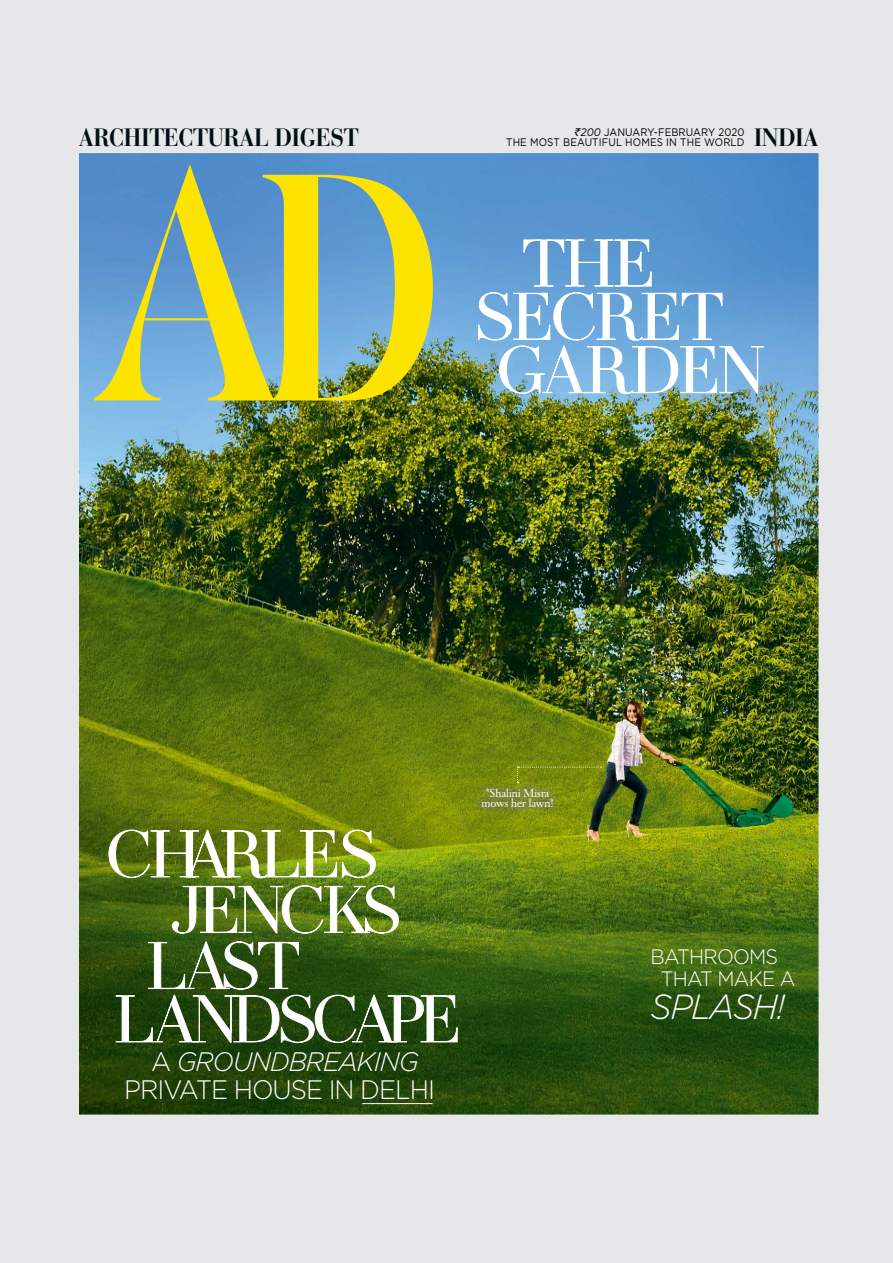
<style>
.page{position:relative;width:893px;height:1263px;background:#e6e7e9}
.page>*{position:absolute;margin:0;border:0;box-sizing:border-box;transform-origin:0 0}
.t1{font:65.85px/53.2px "MADESAONARA";letter-spacing:-.01em;color:#fff}
.t2{font:65.85px "MADESAONARA2";letter-spacing:.065em;color:#fff}
.t3{font:italic 300 34.95px "Gotham";letter-spacing:-.04em;color:#fff;scale:.95 1}
.t4{font:300 26.7px/28.7px "Gotham";letter-spacing:-.04em;color:#fff;text-align:center;scale:.95 1}
.t5{font:700 24.9px "Bauer Bodoni Std";letter-spacing:-.015em;color:#001016;scale:.9 1}
.t6{font:300 20.85px/22.5px "Gotham";letter-spacing:-.04em;color:#fff;scale:.95 1}
.t7{font:12.6px/9.8px "Garamond FB Text";letter-spacing:-.02em;color:#fff;text-align:center}
.t8{font:10.95px/10.1px "Gotham";letter-spacing:.015em;color:#000;text-align:right;scale:.9 1}
.s1{font-family:"Rupee Foradian";font-style:italic;font-size:10.65px}
.s2{font-style:italic}
</style>
<div class="page">
<img style="left:79px;top:153px;width:739px;height:961px">
<img style="left:473px;top:780px;width:88px;height:35px">
<svg style="left:94px;top:164px;width:339px;height:236px;background:#93b089"></svg>
<svg style="left:517px;top:767px;width:85px;height:16px"></svg>
<hr style="left:362px;top:1103px;width:71px;height:1px;background:#fff">
<svg style="left:109px;top:830px;width:267px;height:48px;background:#94a558"></svg>
<svg style="left:116px;top:941px;width:342px;height:102px;background:#395b22"></svg>
<svg style="left:172px;top:885px;width:227px;height:48px;background:#809857"></svg>
<svg style="left:478px;top:292px;width:286px;height:102px;background:#80b3dd"></svg>
<svg style="left:524px;top:240px;width:127px;height:46px;background:#70a6d8"></svg>
<p class="t5" style="left:79px;top:122px;width:312px">ARCHITECTURAL DIGEST</p>
<p class="t5" style="left:754px;top:122px;width:73px">INDIA</p>
<p class="t8" style="left:506px;top:127px;width:266px"><span class="s1">`</span><span class="s2">200</span> JANUARY-FEBRUARY 2020<br>THE MOST BEAUTIFUL HOMES IN THE WORLD</p>
<p class="t1" style="left:523px;top:238px;width:133px">THE</p>
<p class="t1" style="left:498px;top:291px;width:269px;text-indent:-21px">SECRET<br>GARDEN</p>
<p class="t7" style="left:481px;top:789px;width:74px">*Shalini Misra mows her lawn!</p>
<p class="t2" style="left:151px;top:928px;width:149px">L AST</p>
<p class="t6" style="left:661px;top:944px;width:143px;text-indent:-10px">BATHROOMS<br>THAT MAKE A</p>
<p class="t3" style="left:651px;top:984px;width:143px">SPLASH!</p>
<p class="t2" style="left:119px;top:981px;width:340px">L A NDSC APE</p>
<p class="t4" style="left:124px;top:1046px;width:329px">A <span class="s2">GROUNDBREAKING<br></span>PRIVATE HOUSE IN DELHI</p>
</div>
